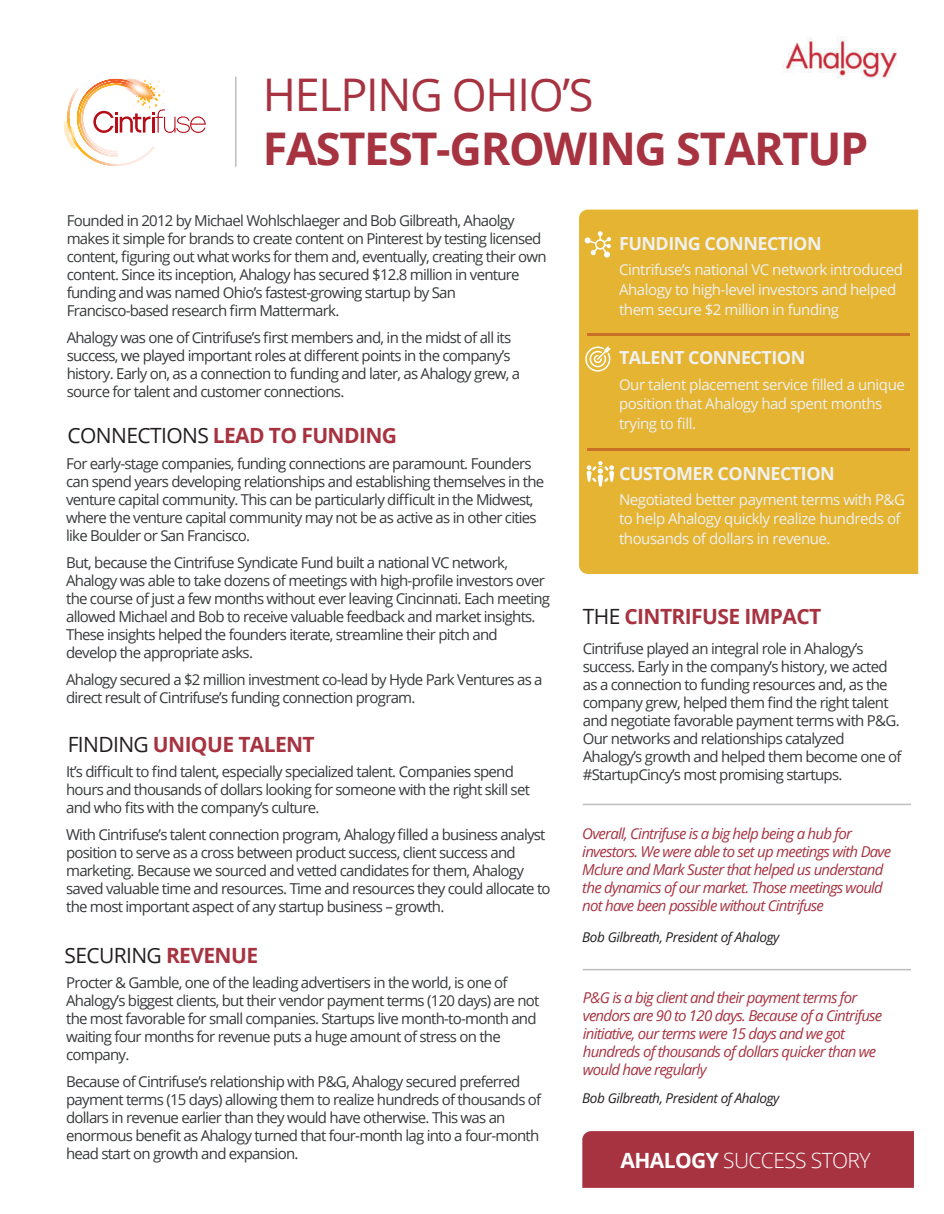
<style>
.page{position:relative;width:944px;height:1214px;background:#fff}
.page>*{position:absolute;margin:0;border:0;box-sizing:border-box;transform-origin:0 0}
.t1{font:700 45px "Open Sans";letter-spacing:-.03em;color:#a73341}
.t2{font:45px "Open Sans";letter-spacing:-.03em;color:#a73341}
.t3{font:700 21px "Open Sans";letter-spacing:-.03em;color:#a73341}
.t4{font:300 21px "Open Sans";letter-spacing:-.03em;color:#fff}
.t5{font:21px "Open Sans";letter-spacing:-.03em;color:#231f20}
.t6{font:700 18px "Open Sans";letter-spacing:-.03em;color:#f0f1f0}
.t7{font:15px/18px "Open Sans";letter-spacing:-.05em;color:#36393b}
.t8{font:italic 15px/18px "Open Sans";letter-spacing:-.05em;color:#a73341}
.t9{font:15px/19.5px "Open Sans";letter-spacing:-.03em;color:#f0f1f0}
.t10{font:italic 13.5px "Open Sans";letter-spacing:-.03em;color:#231f20}
.s1{font-weight:400;color:#231f20}
.s2{font-weight:700;color:#a73341}
.s3{font-weight:700}
</style>
<div class="page">
<div style="left:579px;top:210px;width:339px;height:364px;background:#e4b432"></div>
<svg style="left:64px;top:76px;width:142px;height:90px"></svg>
<hr style="left:235px;top:77px;width:1px;height:90px;background:#bdbec1">
<img style="left:782px;top:36px;width:115px;height:43px">
<hr style="left:583px;top:803px;width:328px;height:2px;background:#bdbec1">
<hr style="left:583px;top:969px;width:328px;height:1px;background:#bdbec1">
<div style="left:582px;top:1131px;width:332px;height:56px;background:#a73341"></div>
<hr style="left:587px;top:333px;width:322px;height:2px;background:#c97027">
<hr style="left:587px;top:449px;width:322px;height:2px;background:#c97027">
<svg style="left:585px;top:346px;width:26px;height:25px"></svg>
<svg style="left:586px;top:461px;width:28px;height:25px"></svg>
<svg style="left:584px;top:231px;width:27px;height:26px"></svg>
<h1 class="t2" style="left:263px;top:64px;width:332px">HELPING OHIO’S</h1>
<h1 class="t1" style="left:263px;top:132px;width:607px">FASTEST-GROWING STARTUP</h1>
<p class="t7" style="left:67px;top:213px;width:481px">Founded in 2012 by Michael Wohlschlaeger and Bob Gilbreath, Ahaolgy makes it simple for brands to create content on Pinterest by testing licensed content, figuring out what works for them and, eventually, creating their own content. Since its inception, Ahalogy has secured $12.8 million in venture funding and was named Ohio’s fastest-growing startup by San Francisco-based research firm Mattermark.</p>
<p class="t7" style="left:67px;top:328px;width:455px">Ahalogy was one of Cintrifuse’s first members and, in the midst of all its success, we played important roles at different points in the company’s history. Early on, as a connection to funding and later, as Ahalogy grew, a source for talent and customer connections.</p>
<h2 class="t3" style="left:68px;top:428px;width:331px"><span class="s1">CONNECTIONS</span> LEAD TO FUNDING</h2>
<p class="t7" style="left:66px;top:454px;width:479px">For early-stage companies, funding connections are paramount. Founders can spend years developing relationships and establishing themselves in the venture capital community. This can be particularly difficult in the Midwest, where the venture capital community may not be as active as in other cities like Boulder or San Francisco.</p>
<p class="t7" style="left:66px;top:555px;width:485px">But, because the Cintrifuse Syndicate Fund built a national VC network, Ahalogy was able to take dozens of meetings with high-profile investors over the course of just a few months without ever leaving Cincinnati. Each meeting allowed Michael and Bob to receive valuable feedback and market insights.<br>These insights helped the founders iterate, streamline their pitch and develop the appropriate asks.</p>
<p class="t7" style="left:66px;top:672px;width:478px">Ahalogy secured a $2 million investment co-lead by Hyde Park Ventures as a direct result of Cintrifuse’s funding connection program.</p>
<h2 class="t3" style="left:68px;top:737px;width:249px"><span class="s1">FINDING</span> UNIQUE TALENT</h2>
<p class="t7" style="left:66px;top:762px;width:465px">It’s difficult to find talent, especially specialized talent. Companies spend hours and thousands of dollars looking for someone with the right skill set and who fits with the company’s culture.</p>
<p class="t7" style="left:66px;top:827px;width:486px">With Cintrifuse’s talent connection program, Ahalogy filled a business analyst position to serve as a cross between product success, client success and marketing. Because we sourced and vetted candidates for them, Ahalogy saved valuable time and resources. Time and resources they could allocate to the most important aspect of any startup business – growth.</p>
<h2 class="t5" style="left:64px;top:946px;width:195px">SECURING <span class="s2">REVENUE</span></h2>
<p class="t7" style="left:66px;top:973px;width:475px">Procter &amp; Gamble, one of the leading advertisers in the world, is one of Ahalogy’s biggest clients, but their vendor payment terms (120 days) are not the most favorable for small companies. Startups live month-to-month and waiting four months for revenue puts a huge amount of stress on the company.</p>
<p class="t7" style="left:66px;top:1074px;width:476px">Because of Cintrifuse’s relationship with P&amp;G, Ahalogy secured preferred payment terms (15 days) allowing them to realize hundreds of thousands of dollars in revenue earlier than they would have otherwise. This was an enormous benefit as Ahalogy turned that four-month lag into a four-month head start on growth and expansion.</p>
<p class="t6" style="left:619px;top:237px;width:204px">FUNDING CONNECTION</p>
<p class="t9" style="left:619px;top:260px;width:285px">Cintrifuse’s national VC network introduced<br>Ahalogy to high-level investors and helped them secure $2 million in funding</p>
<p class="t6" style="left:619px;top:351px;width:188px">TALENT CONNECTION</p>
<p class="t9" style="left:619px;top:374px;width:287px">Our talent placement service filled a unique position that Ahalogy had spent months trying to fill.</p>
<p class="t6" style="left:619px;top:466px;width:217px">CUSTOMER CONNECTION</p>
<p class="t9" style="left:619px;top:489px;width:287px">Negotiated better payment terms with P&amp;G to help Ahalogy quickly realize hundreds of thousands of dollars in revenue.</p>
<h2 class="t3" style="left:583px;top:608px;width:240px"><span class="s1">THE</span> CINTRIFUSE IMPACT</h2>
<p class="t7" style="left:583px;top:639px;width:320px">Cintrifuse played an integral role in Ahalogy’s success. Early in the company’s history, we acted as a connection to funding resources and, as the company grew, helped them find the right talent and negotiate favorable payment terms with P&amp;G.<br>Our networks and relationships catalyzed Ahalogy’s growth and helped them become one of #StartupCincy’s most promising startups.</p>
<p class="t8" style="left:582px;top:826px;width:310px">Overall, Cintrifuse is a big help being a hub for investors. We were able to set up meetings with Dave Mclure and Mark Suster that helped us understand the dynamics of our market. Those meetings would not have been possible without Cintrifuse</p>
<p class="t10" style="left:582px;top:931px;width:198px">Bob Gilbreath, President of Ahalogy</p>
<p class="t8" style="left:583px;top:990px;width:301px">P&amp;G is a big client and their payment terms for vendors are 90 to 120 days. Because of a Cintrifuse initiative, our terms were 15 days and we got hundreds of thousands of dollars quicker than we would have regularly</p>
<p class="t10" style="left:582px;top:1092px;width:198px">Bob Gilbreath, President of Ahalogy</p>
<h2 class="t4" style="left:620px;top:1148px;width:251px"><span class="s3">AHALOGY</span> SUCCESS STORY</h2>
</div>
